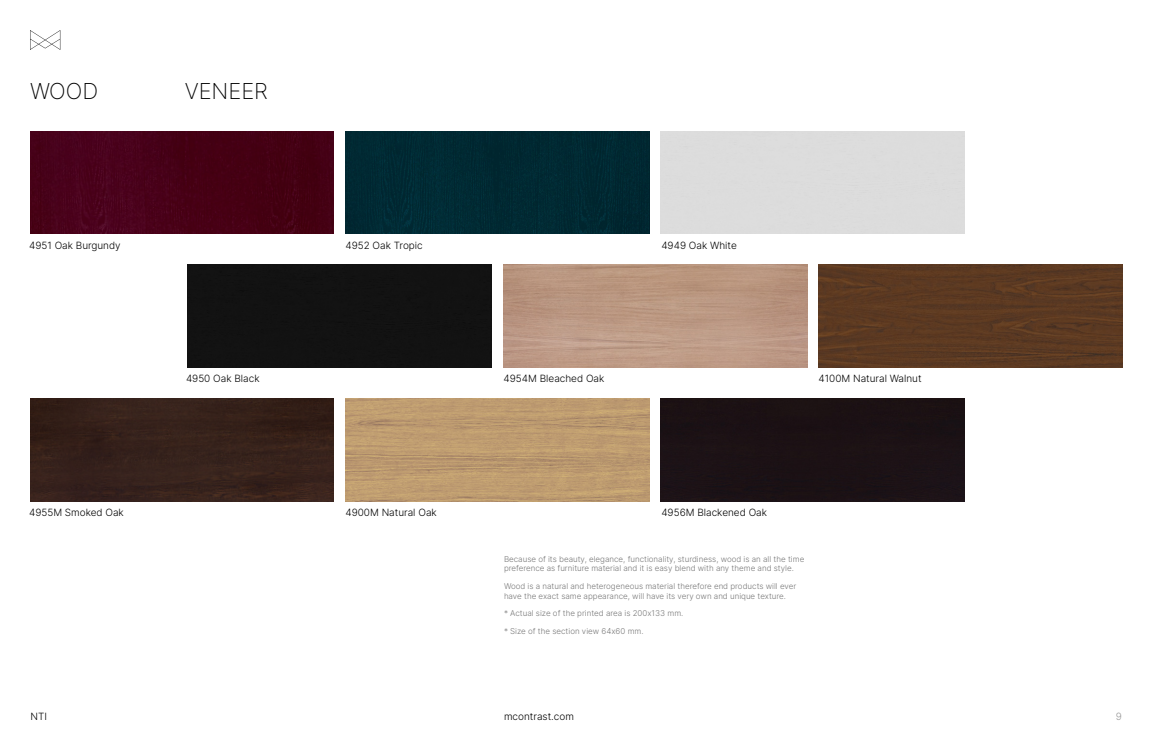
<style>
.page{position:relative;width:1152px;height:750px;background:#fff}
.page>*{position:absolute;margin:0;border:0;box-sizing:border-box;transform-origin:0 0}
.t1{font:22px "Inter";color:#000}
.t2{font:300 10px "Inter";color:#000}
.t3{font:300 10px "Inter";color:#969696}
.t4{font:300 8px/9.6px "Inter";color:#787878}
</style>
<div class="page">
<svg style="left:30px;top:30px;width:30px;height:20px"></svg>
<div style="left:661px;top:399px;width:303px;height:102px;background:#1c1115"></div>
<img style="left:30px;top:131px;width:303px;height:103px">
<div style="left:30px;top:399px;width:303px;height:102px;background:#36211b"></div>
<div style="left:345px;top:131px;width:304px;height:103px;background:#002932"></div>
<img style="left:345px;top:399px;width:304px;height:102px">
<div style="left:188px;top:264px;width:303px;height:103px;background:#121212"></div>
<img style="left:504px;top:264px;width:303px;height:103px">
<img style="left:819px;top:264px;width:303px;height:103px">
<h1 class="t1" style="left:30px;top:75px;width:70px">WOOD</h1>
<h1 class="t1" style="left:185px;top:75px;width:85px">VENEER</h1>
<p class="t2" style="left:29px;top:238px;width:93px">4951 Oak Burgundy</p>
<p class="t2" style="left:345px;top:238px;width:79px">4952 Oak Tropic</p>
<p class="t2" style="left:661px;top:238px;width:77px">4949 Oak White</p>
<p class="t2" style="left:29px;top:505px;width:96px">4955M Smoked Oak</p>
<p class="t2" style="left:186px;top:371px;width:75px">4950 Oak Black</p>
<p class="t2" style="left:504px;top:371px;width:102px">4954M Bleached Oak</p>
<p class="t2" style="left:819px;top:371px;width:105px">4100M Natural Walnut</p>
<p class="t2" style="left:345px;top:505px;width:93px">4900M Natural Oak</p>
<p class="t2" style="left:661px;top:505px;width:107px">4956M Blackened Oak</p>
<p class="t4" style="left:504px;top:554px;width:302px">Because of its beauty, elegance, functionality, sturdiness, wood is an all the time preference as furniture material and it is easy blend with any theme and style.</p>
<p class="t4" style="left:504px;top:581px;width:294px">Wood is a natural and heterogeneous material therefore end products will ever have the exact same appearance, will have its very own and unique texture.</p>
<p class="t4" style="left:504px;top:608px;width:181px">* Actual size of the printed area is 200x133 mm.</p>
<p class="t4" style="left:504px;top:626px;width:141px">* Size of the section view 64x60 mm.</p>
<p class="t2" style="left:30px;top:709px;width:18px">NTI</p>
<p class="t2" style="left:504px;top:709px;width:71px">mcontrast.com</p>
<p class="t3" style="left:1116px;top:709px;width:8px">9</p>
</div>
